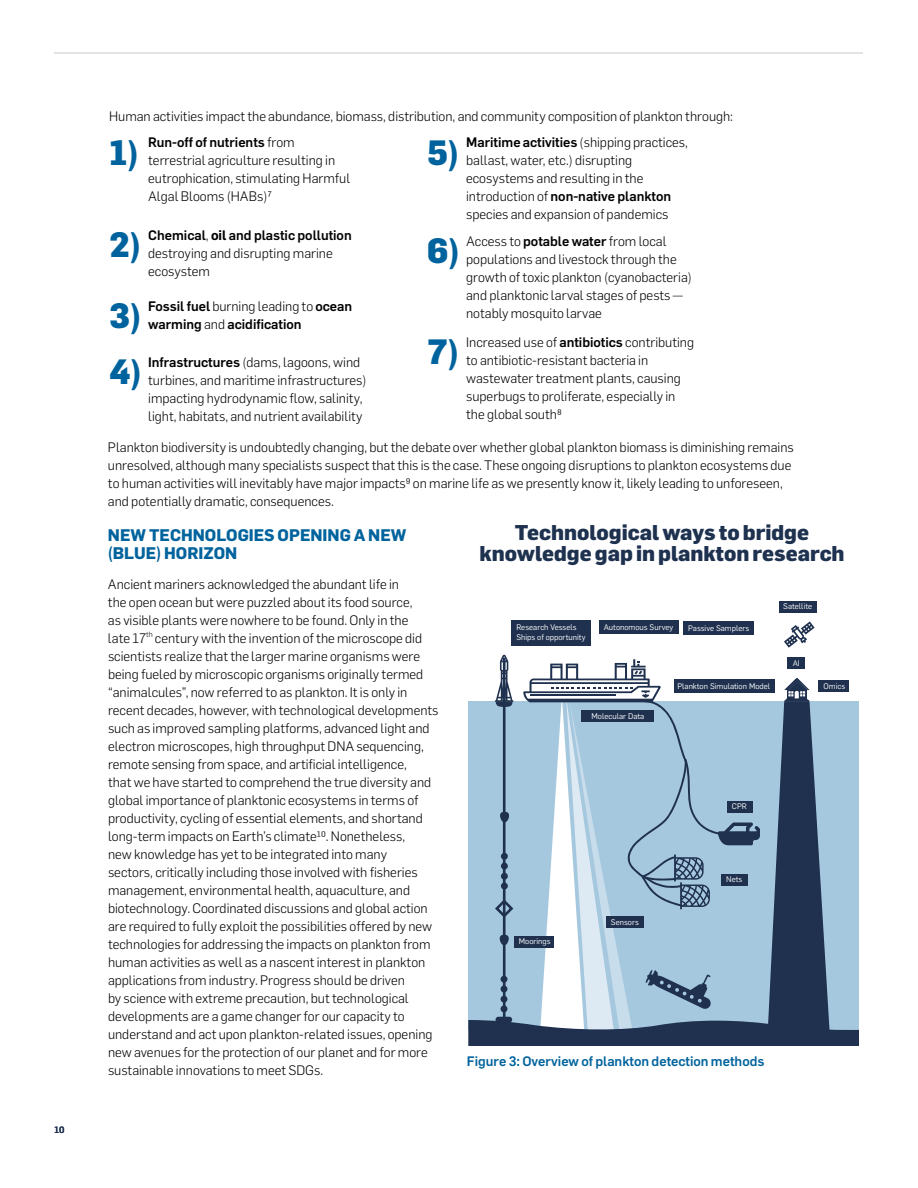
<style>
.page{position:relative;width:918px;height:1188px;background:#fff}
.page>*{position:absolute;margin:0;border:0;box-sizing:border-box;transform-origin:0 0}
.t1{font:800 34.5px "Flama";color:#00639d}
.t2{font:800 21px/21px "Flama";color:#1e3250;text-align:center}
.t3{font:700 16.5px/18px "Flama";color:#00639d}
.t4{font:800 15px/15.8px "Flama";color:#1f314f}
.t5{font:300 13.5px/18px "Flama";color:#000}
.t6{font:500 13.5px "Flama";color:#00639d}
.t7{font:500 13.5px "Flama";color:#000}
.t8{font:500 9px "Flama";color:#1e3250}
.t9{font:7.95px/9.6px "Flama";color:#fff}
.s1{font-weight:500}
.s2{font-weight:600}
.s3{font-weight:300}
</style>
<div class="page">
<hr style="left:54px;top:52px;width:809px;height:1px;background:#e2e3e4">
<svg style="left:784px;top:621px;width:31px;height:27px"></svg>
<div style="left:779px;top:601px;width:37px;height:11px;background:#1f314f"></div>
<div style="left:511px;top:620px;width:80px;height:25px;background:#1f314f"></div>
<div style="left:599px;top:621px;width:79px;height:13px;background:#1f314f"></div>
<div style="left:683px;top:621px;width:71px;height:13px;background:#1f314f"></div>
<svg style="left:468px;top:655px;width:391px;height:391px;background:#96afc4"></svg>
<p class="t8" style="left:54px;top:1123px;width:12px">10</p>
<p class="t5" style="left:109px;top:106px;width:626px">Human activities impact the abundance, biomass, distribution, and community composition of plankton through:</p>
<h1 class="t1" style="left:109px;top:127px;width:32px">1)</h1>
<p class="t5" style="left:148px;top:133px;width:204px"><span class="s1">Run-off of nutrients</span> from terrestrial agriculture resulting in eutrophication, stimulating Harmful<br>Algal Blooms (HABs)7</p>
<h1 class="t1" style="left:427px;top:127px;width:34px">5)</h1>
<p class="t5" style="left:466px;top:133px;width:223px"><span class="s1">Maritime activities</span> (shipping practices, ballast, water, etc.) disrupting ecosystems and resulting in the introduction of <span class="s1">non-native plankton </span>species and expansion of pandemics</p>
<h1 class="t1" style="left:109px;top:220px;width:34px">2)</h1>
<p class="t5" style="left:148px;top:226px;width:205px"><span class="s1">Chemical</span>, <span class="s2">oil</span> <span class="s1">and plastic pollution </span>destroying and disrupting marine ecosystem</p>
<h1 class="t1" style="left:109px;top:291px;width:34px">3)</h1>
<h1 class="t1" style="left:109px;top:346px;width:35px">4)</h1>
<p class="t5" style="left:148px;top:297px;width:206px"><span class="s1">Fossil fuel</span> burning leading to <span class="s1">ocean</span></p>
<p class="t7" style="left:148px;top:315px;width:155px">warming <span class="s3">and</span> acidification</p>
<p class="t5" style="left:148px;top:352px;width:220px"><span class="s1">Infrastructures</span> (dams, lagoons, wind turbines, and maritime infrastructures) impacting hydrodynamic flow, salinity, light, habitats, and nutrient availability</p>
<h1 class="t1" style="left:427px;top:226px;width:35px">6)</h1>
<h1 class="t1" style="left:427px;top:326px;width:34px">7)</h1>
<p class="t5" style="left:466px;top:232px;width:227px">Access to <span class="s1">potable water</span> from local populations and livestock through the growth of toxic plankton (cyanobacteria) and planktonic larval stages of pests — notably mosquito larvae</p>
<p class="t5" style="left:466px;top:332px;width:230px">Increased use of <span class="s1">antibiotics</span> contributing to antibiotic-resistant bacteria in wastewater treatment plants, causing superbugs to proliferate, especially in the global south8</p>
<p class="t5" style="left:108px;top:437px;width:687px">Plankton biodiversity is undoubtedly changing, but the debate over whether global plankton biomass is diminishing remains unresolved, although many specialists suspect that this is the case. These ongoing disruptions to plankton ecosystems due to human activities will inevitably have major impacts9 on marine life as we presently know it, likely leading to unforeseen, and potentially dramatic, consequences.</p>
<p class="t3" style="left:108px;top:526px;width:300px">NEW TECHNOLOGIES OPENING A NEW (BLUE) HORIZON</p>
<p class="t5" style="left:108px;top:575px;width:332px">Ancient mariners acknowledged the abundant life in<br>the open ocean but were puzzled about its food source,<br>as visible plants were nowhere to be found. Only in the<br>late 17<sup>th</sup> century with the invention of the microscope did scientists realize that the larger marine organisms were being fueled by microscopic organisms originally termed “animalcules”, now referred to as plankton. It is only in recent decades, however, with technological developments such as improved sampling platforms, advanced light and electron microscopes, high throughput DNA sequencing, remote sensing from space, and artificial intelligence,<br>that we have started to comprehend the true diversity and global importance of planktonic ecosystems in terms of productivity, cycling of essential elements, and shortand long-term impacts on Earth’s climate10. Nonetheless,<br>new knowledge has yet to be integrated into many<br>sectors, critically including those involved with fisheries management, environmental health, aquaculture, and biotechnology. Coordinated discussions and global action are required to fully exploit the possibilities offered by new technologies for addressing the impacts on plankton from human activities as well as a nascent interest in plankton applications from industry. Progress should be driven<br>by science with extreme precaution, but technological developments are a game changer for our capacity to understand and act upon plankton-related issues, opening new avenues for the protection of our planet and for more sustainable innovations to meet SDGs.</p>
<h2 class="t2" style="left:479px;top:520px;width:367px">Technological ways to bridge knowledge gap in plankton research</h2>
<p class="t4" style="left:501px;top:529px;width:267px">Technological ways to bridge knowledge gap in plankton research</p>
<p class="t9" style="left:783px;top:601px;width:30px">Satellite</p>
<p class="t9" style="left:604px;top:622px;width:71px">Autonomous Survey</p>
<p class="t9" style="left:688px;top:622px;width:63px">Passive Samplers</p>
<p class="t9" style="left:516px;top:622px;width:71px">Research Vessels<br>Ships of opportunity</p>
<p class="t9" style="left:793px;top:658px;width:9px">AI</p>
<p class="t9" style="left:824px;top:680px;width:23px">Omics</p>
<p class="t9" style="left:677px;top:681px;width:94px">Plankton Simulation Model</p>
<p class="t9" style="left:592px;top:711px;width:54px">Molecular Data</p>
<p class="t9" style="left:732px;top:801px;width:16px">CPR</p>
<p class="t9" style="left:726px;top:874px;width:18px">Nets</p>
<p class="t9" style="left:611px;top:917px;width:29px">Sensors</p>
<p class="t9" style="left:519px;top:936px;width:33px">Moorings</p>
<p class="t6" style="left:467px;top:1052px;width:299px">Figure 3: Overview of plankton detection methods</p>
</div>
